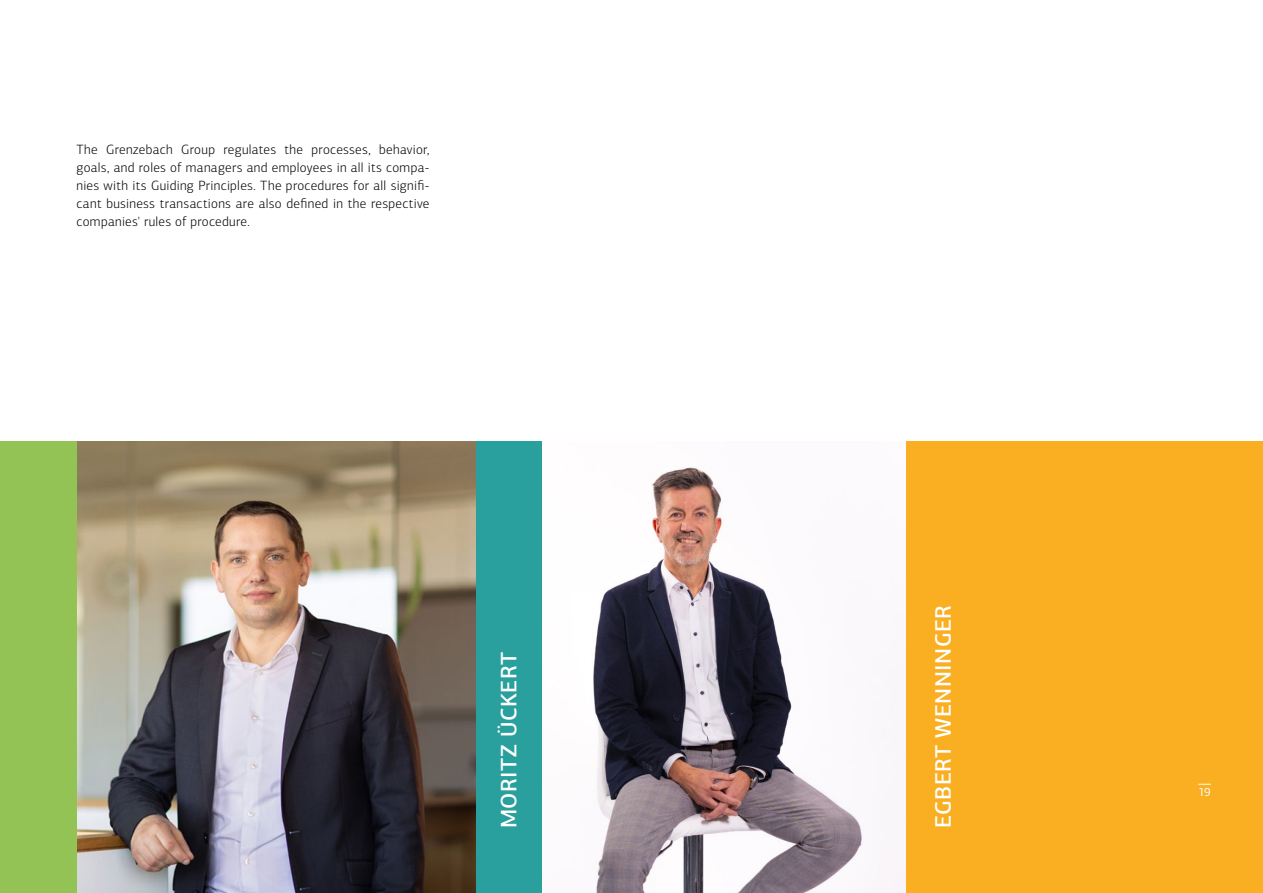
<style>
.page{position:relative;width:1263px;height:893px;background:#fff}
.page>*{position:absolute;margin:0;border:0;box-sizing:border-box;transform-origin:0 0}
.t1{font:500 22.5px "PF Centro Sans Pro";letter-spacing:.025em;color:#fff}
.t2{font:300 13.5px/18px "PF Centro Sans Pro";letter-spacing:.025em;color:#000;text-align:justify}
.t3{font:12px "PF Centro Sans Pro";color:#fff}
</style>
<div class="page">
<img style="left:77px;top:442px;width:399px;height:451px">
<img style="left:541px;top:442px;width:366px;height:451px">
<div style="left:907px;top:442px;width:356px;height:451px;background:#f9af21"></div>
<div style="left:476px;top:442px;width:65px;height:451px;background:#2aa09e"></div>
<div style="left:0;top:442px;width:77px;height:451px;background:#93c355"></div>
<svg style="left:1198px;top:784px;width:13px;height:1px"></svg>
<p class="t2" style="left:77px;top:140px;width:354px">The Grenzebach Group regulates the processes, behavior, goals, and roles of managers and employees in all its compa&shy;nies with its Guiding Principles. The procedures for all signifi&shy;cant business transactions are also defined in the respective companies' rules of procedure.</p>
<h1 class="t1" style="left:495px;top:828px;width:178px;rotate:-90deg">MORITZ ÜCKERT</h1>
<h1 class="t1" style="left:929px;top:828px;width:225px;rotate:-90deg">EGBERT WENNINGER</h1>
<p class="t3" style="left:1198px;top:785px;width:14px">19</p>
</div>
